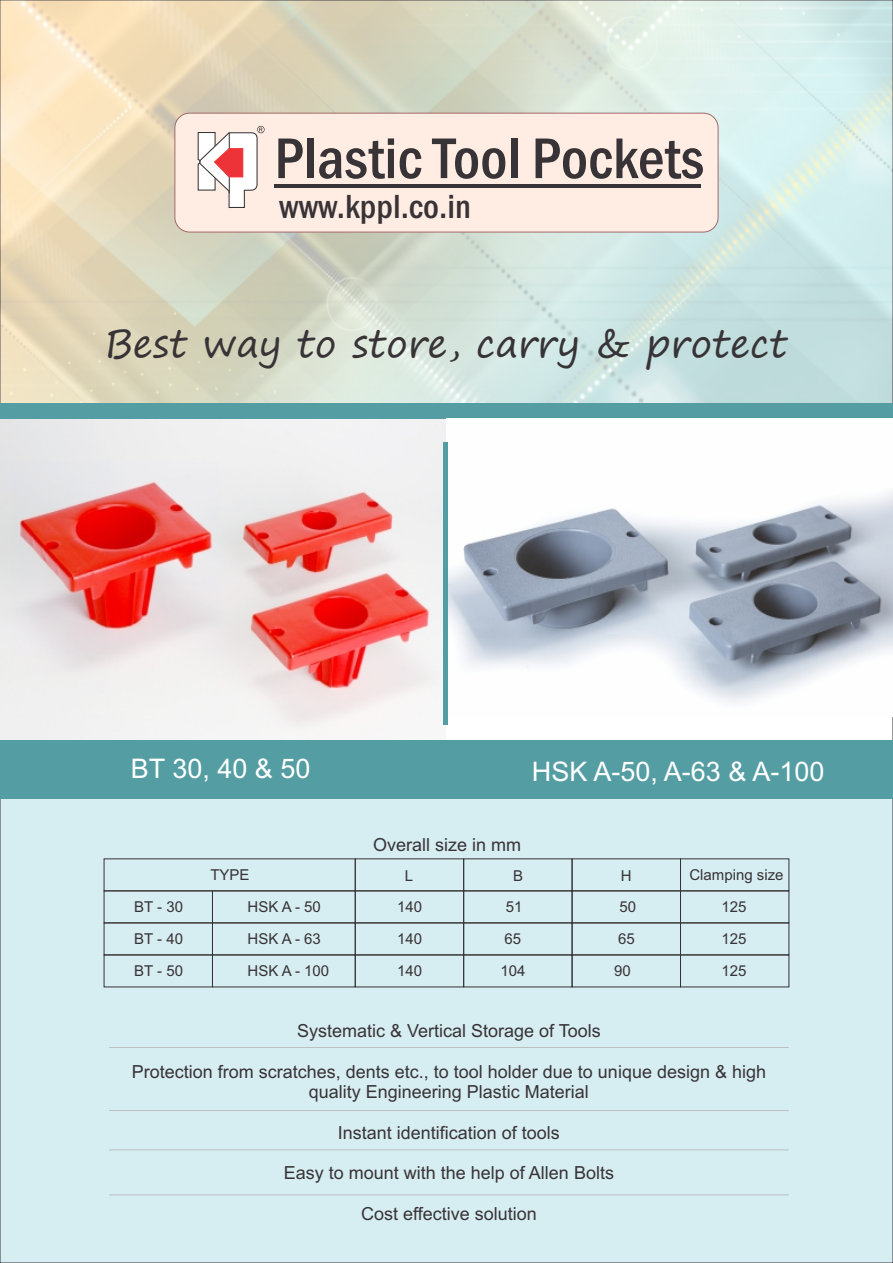
<style>
.page{position:relative;width:893px;height:1263px;background:#fff}
.page>*{position:absolute;margin:0;border:0;box-sizing:border-box;transform-origin:0 0}
.t1{font:500 condensed 59.4px "Franklin Gothic";color:#383336}
.t2{font:38.4px "Segoe Print";color:#383336}
.t3{font:500 condensed 34.65px "Franklin Gothic";color:#383336}
.t4{font:27px "Arial";color:#fff}
.t5{font:18px/20.1px "Arial";color:#383336;text-align:center}
.t6{font:15px/32px "Arial";color:#383336;text-align:center}
</style>
<div class="page">
<div style="left:0;top:799px;width:893px;height:464px;background:#d6edf2"></div>
<img style="left:0;top:0;width:893px;height:403px">
<div style="left:175px;top:113px;width:543px;height:119px;background:#ffede3;border:1px solid #a3696b;border-radius:15px"></div>
<svg style="left:197px;top:126px;width:68px;height:82px"></svg>
<hr style="left:275px;top:185px;width:426px;height:3px;background:#383336">
<img style="left:0;top:419px;width:446px;height:321px">
<div style="left:104px;top:890px;width:109px;height:33px;border:1px solid #383336"></div>
<div style="left:104px;top:922px;width:109px;height:33px;border:1px solid #383336"></div>
<div style="left:104px;top:954px;width:109px;height:33px;border:1px solid #383336"></div>
<div style="left:355px;top:890px;width:109px;height:33px;border:1px solid #383336"></div>
<div style="left:355px;top:922px;width:109px;height:33px;border:1px solid #383336"></div>
<div style="left:355px;top:954px;width:109px;height:33px;border:1px solid #383336"></div>
<div style="left:463px;top:890px;width:109px;height:33px;border:1px solid #383336"></div>
<div style="left:463px;top:922px;width:109px;height:33px;border:1px solid #383336"></div>
<div style="left:463px;top:954px;width:109px;height:33px;border:1px solid #383336"></div>
<div style="left:572px;top:890px;width:109px;height:33px;border:1px solid #383336"></div>
<div style="left:572px;top:922px;width:109px;height:33px;border:1px solid #383336"></div>
<div style="left:572px;top:954px;width:109px;height:33px;border:1px solid #383336"></div>
<div style="left:680px;top:890px;width:109px;height:33px;border:1px solid #383336"></div>
<div style="left:680px;top:922px;width:109px;height:33px;border:1px solid #383336"></div>
<div style="left:680px;top:954px;width:109px;height:33px;border:1px solid #383336"></div>
<div style="left:212px;top:890px;width:144px;height:33px;border:1px solid #383336"></div>
<div style="left:212px;top:922px;width:144px;height:33px;border:1px solid #383336"></div>
<div style="left:212px;top:954px;width:144px;height:33px;border:1px solid #383336"></div>
<hr style="left:109px;top:1110px;width:680px;height:1px;background:#bdbfc2">
<hr style="left:109px;top:1047px;width:680px;height:1px;background:#bdbfc2">
<hr style="left:109px;top:1149px;width:680px;height:1px;background:#bdbfc2">
<hr style="left:109px;top:1194px;width:680px;height:1px;background:#bdbfc2">
<div style="left:0;top:403px;width:893px;height:16px;background:#549ea3"></div>
<img style="left:447px;top:442px;width:446px;height:274px">
<div style="left:0;top:740px;width:893px;height:59px;background:#549ea3"></div>
<hr style="left:443px;top:442px;width:4px;height:282px;background:#549ea3">
<h1 class="t1" style="left:275px;top:137px;width:431px">Plastic Tool Pockets</h1>
<h3 class="t3" style="left:279px;top:194px;width:193px">www.kppl.co.in</h3>
<h2 class="t2" style="left:105px;top:324px;width:684px">Best way to store, carry &amp; protect</h2>
<h3 class="t4" style="left:131px;top:759px;width:181px">BT 30, 40 &amp; 50</h3>
<h3 class="t4" style="left:532px;top:762px;width:294px">HSK A-50, A-63 &amp; A-100</h3>
<p class="t6" style="left:134px;top:892px;width:50px;text-align:justify">BT - 30<br>BT - 40<br>BT - 50</p>
<p class="t6" style="left:210px;top:860px;width:41px">TYPE</p>
<p class="t5" style="left:373px;top:836px;width:150px">Overall size in mm</p>
<p class="t6" style="left:405px;top:861px;width:10px">L</p>
<p class="t6" style="left:513px;top:861px;width:12px">B</p>
<p class="t6" style="left:621px;top:861px;width:12px">H</p>
<p class="t6" style="left:689px;top:860px;width:96px">Clamping size</p>
<p class="t6" style="left:247px;top:892px;width:75px">HSK A - 50</p>
<p class="t6" style="left:722px;top:892px;width:27px">125</p>
<p class="t6" style="left:247px;top:924px;width:83px;text-align:left">HSK A - 63<br>HSK A - 100</p>
<p class="t6" style="left:397px;top:892px;width:27px">140</p>
<p class="t6" style="left:500px;top:892px;width:27px">51<br>65<br>104</p>
<p class="t6" style="left:614px;top:892px;width:23px">50<br>65<br>90</p>
<p class="t6" style="left:397px;top:924px;width:27px">140</p>
<p class="t6" style="left:722px;top:924px;width:27px">125</p>
<p class="t6" style="left:397px;top:956px;width:27px">140</p>
<p class="t6" style="left:722px;top:956px;width:27px">125</p>
<p class="t5" style="left:297px;top:1022px;width:305px">Systematic &amp; Vertical Storage of Tools</p>
<p class="t5" style="left:132px;top:1063px;width:636px">Protection from scratches, dents etc., to tool holder due to unique design &amp; high quality Engineering Plastic Material</p>
<p class="t5" style="left:338px;top:1124px;width:224px">Instant identification of tools</p>
<p class="t5" style="left:284px;top:1164px;width:332px">Easy to mount with the help of Allen Bolts</p>
<p class="t5" style="left:361px;top:1205px;width:177px">Cost effective solution</p>
</div>
